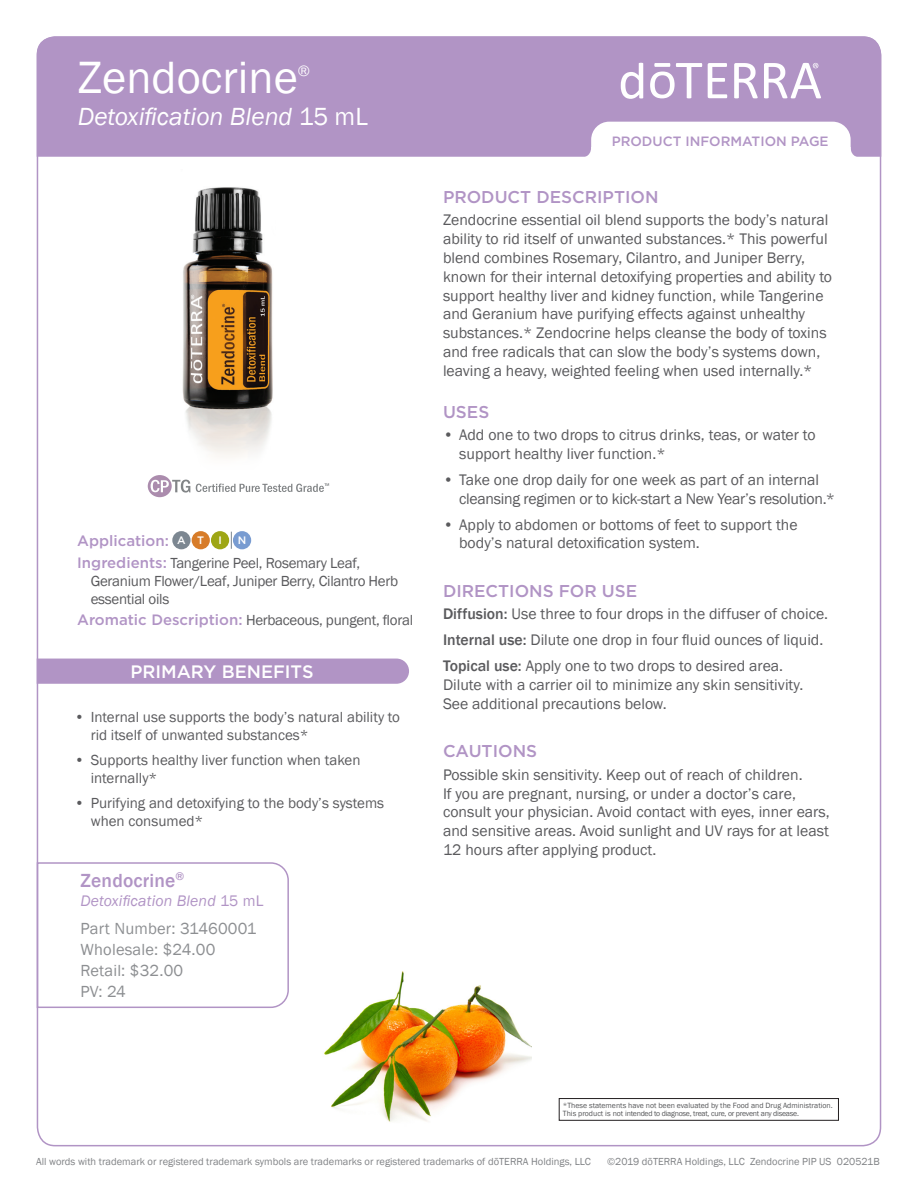
<style>
.page{position:relative;width:918px;height:1188px;background:#fff}
.page>*{position:absolute;margin:0;border:0;box-sizing:border-box;transform-origin:0 0}
.Main_H1{font:46.5px "Franklin Gothic";color:#fff}
.Main_H2{font:italic 25.5px "Franklin Gothic";color:#fff}
.Tag_H1{font:500 19.5px "Franklin Gothic";letter-spacing:.01em;color:#b194c5}
.t1{font:500 18px "Gotham";color:#fff}
.Purple_Headers{font:500 17.1px "Gotham";color:#b194c5}
.Tag_details{font:16.5px "Franklin Gothic";letter-spacing:.01em;color:#8d8f92}
.Body{font:15.75px/18.9px "Franklin Gothic";color:#5a5a5d}
.Directions_Bold_Attr{font:15.75px/18.9px "Franklin Gothic";color:#5a5a5d}
.Body-2{font:15.75px/18.9px "Franklin Gothic";letter-spacing:-.02em;color:#5a5a5d}
.Tag_H2{font:italic 15.75px "Franklin Gothic";letter-spacing:.01em;color:#b194c5}
.Main_H1-2{font:15.75px "Franklin Gothic";color:#fff}
.Oil_Attribute_Panel{font:15px/18px "Franklin Gothic";color:#5a5a5d}
.Oil_Attribute_Panel-2{font:15px/18px "Franklin Gothic";letter-spacing:-.02em;color:#5a5a5d}
.Oil_Attribute_Panel-3{font:500 15px "Gotham";color:#b194c5}
.t2{font:500 13.5px "Gotham";color:#b194c5}
.Table_names{font:500 10.8px "Gotham";color:#fff}
.t3{font:10.5px "Franklin Gothic";color:#808285}
.t4{font:7.8px/8.6px "Franklin Gothic";color:#57585a}
.s1{font-style:normal}
.s2{font-family:"Gotham";font-weight:500;color:#b194c5}
.s3{font-weight:500}
</style>
<div class="page">
<div style="left:37px;top:36px;width:844px;height:121px;background:#b194c5"></div>
<svg style="left:734px;top:63px;width:24px;height:35px"></svg>
<svg style="left:708px;top:63px;width:19px;height:35px"></svg>
<svg style="left:650px;top:63px;width:52px;height:35px"></svg>
<svg style="left:621px;top:63px;width:22px;height:36px"></svg>
<svg style="left:764px;top:63px;width:57px;height:35px"></svg>
<svg style="left:581px;top:122px;width:280px;height:35px"></svg>
<div style="left:559px;top:1098px;width:280px;height:22px;border:1px solid #231f20"></div>
<img style="left:182px;top:187px;width:91px;height:270px">
<svg style="left:231px;top:532px;width:1px;height:17px"></svg>
<div style="left:172px;top:531px;width:19px;height:18px;background:#7c8791;border-radius:50%"></div>
<div style="left:192px;top:531px;width:18px;height:18px;background:#d77c29;border-radius:50%"></div>
<div style="left:211px;top:531px;width:18px;height:18px;background:#9ea615;border-radius:50%"></div>
<div style="left:233px;top:531px;width:18px;height:18px;background:#799cd1;border-radius:50%"></div>
<div style="left:37px;top:659px;width:372px;height:25px;background:#b194c5"></div>
<svg style="left:36px;top:862px;width:253px;height:147px"></svg>
<img style="left:324px;top:971px;width:207px;height:151px">
<svg style="left:148px;top:475px;width:42px;height:22px"></svg>
<svg style="left:196px;top:483px;width:133px;height:9px"></svg>
<p class="Main_H1" style="left:78px;top:49px;width:221px">Zendocrine</p>
<p class="Main_H1-2" style="left:298px;top:61px;width:14px">®</p>
<p class="Main_H2" style="left:78px;top:101px;width:291px">Detoxification Blend <span class="s1">15 mL</span></p>
<p class="Oil_Attribute_Panel-3" style="left:77px;top:531px;width:93px">Application:</p>
<p class="Table_names" style="left:177px;top:533px;width:10px">A</p>
<p class="Table_names" style="left:197px;top:533px;width:8px">T</p>
<p class="Table_names" style="left:218px;top:533px;width:5px">I</p>
<p class="Table_names" style="left:238px;top:533px;width:10px">N</p>
<p class="Oil_Attribute_Panel-2" style="left:91px;top:554px;width:309px;text-indent:-14px"><span class="s2">Ingredients:</span> Tangerine Peel, Rosemary Leaf,<br>Geranium Flower/Leaf, Juniper Berry, Cilantro Herb essential oils</p>
<p class="Oil_Attribute_Panel-2" style="left:77px;top:611px;width:337px"><span class="s2">Aromatic Description:</span> Herbaceous, pungent, floral</p>
<p class="t1" style="left:130px;top:660px;width:185px">PRIMARY BENEFITS</p>
<p class="Oil_Attribute_Panel" style="left:91px;top:708px;width:311px;text-indent:-16px">• Internal use supports the body’s natural ability to rid itself of unwanted substances*</p>
<p class="Oil_Attribute_Panel" style="left:91px;top:751px;width:271px;text-indent:-16px">• Supports healthy liver function when taken internally*</p>
<p class="Oil_Attribute_Panel" style="left:91px;top:794px;width:295px;text-indent:-16px">• Purifying and detoxifying to the body’s systems when consumed*</p>
<p class="Tag_H1" style="left:81px;top:868px;width:105px">Zendocrine<sup>®</sup></p>
<p class="Tag_H2" style="left:81px;top:891px;width:184px">Detoxification Blend <span class="s1">15 mL</span></p>
<p class="Tag_details" style="left:81px;top:918px;width:178px">Part Number: 31460001</p>
<p class="Tag_details" style="left:81px;top:939px;width:136px">Wholesale: $24.00</p>
<p class="Tag_details" style="left:81px;top:960px;width:104px">Retail: $32.00</p>
<p class="Tag_details" style="left:81px;top:981px;width:47px">PV: 24</p>
<p class="t2" style="left:612px;top:132px;width:218px">PRODUCT INFORMATION PAGE</p>
<p class="Purple_Headers" style="left:443px;top:185px;width:217px">PRODUCT DESCRIPTION</p>
<p class="Body" style="left:443px;top:211px;width:391px">Zendocrine essential oil blend supports the body’s natural ability to rid itself of unwanted substances.* This powerful blend combines Rosemary, Cilantro, and Juniper Berry, known for their internal detoxifying properties and ability to support healthy liver and kidney function, while Tangerine and Geranium have purifying effects against unhealthy substances.* Zendocrine helps cleanse the body of toxins and free radicals that can slow the body’s systems down, leaving a heavy, weighted feeling when used internally.*</p>
<p class="Purple_Headers" style="left:443px;top:401px;width:48px">USES</p>
<p class="Body" style="left:459px;top:426px;width:358px;text-indent:-16px">• Add one to two drops to citrus drinks, teas, or water to support healthy liver function.*</p>
<p class="Body-2" style="left:459px;top:471px;width:377px;text-indent:-16px">• Take one drop daily for one week as part of an internal cleansing regimen or to kick-start a New Year’s resolution.*</p>
<p class="Body" style="left:459px;top:515px;width:340px;text-indent:-16px">• Apply to abdomen or bottoms of feet to support the body’s natural detoxification system.</p>
<p class="Purple_Headers" style="left:443px;top:580px;width:196px">DIRECTIONS FOR USE</p>
<p class="Directions_Bold_Attr" style="left:443px;top:605px;width:387px"><span class="s3">Diffusion:</span> Use three to four drops in the diffuser of choice.</p>
<p class="Directions_Bold_Attr" style="left:443px;top:631px;width:382px"><span class="s3">Internal use:</span> Dilute one drop in four fluid ounces of liquid.</p>
<p class="Directions_Bold_Attr" style="left:443px;top:656px;width:362px"><span class="s3">Topical use:</span> Apply one to two drops to desired area.<br>Dilute with a carrier oil to minimize any skin sensitivity.<br>See additional precautions below.</p>
<p class="Purple_Headers" style="left:443px;top:740px;width:96px">CAUTIONS</p>
<p class="Body" style="left:443px;top:765px;width:388px">Possible skin sensitivity. Keep out of reach of children.<br>If you are pregnant, nursing, or under a doctor’s care, consult your physician. Avoid contact with eyes, inner ears, and sensitive areas. Avoid sunlight and UV rays for at least 12 hours after applying product.</p>
<p class="t4" style="left:563px;top:1101px;width:271px">*These statements have not been evaluated by the Food and Drug Administration.<br>This product is not intended to diagnose, treat, cure, or prevent any disease.</p>
<p class="t3" style="left:36px;top:1155px;width:556px">All words with trademark or registered trademark symbols are trademarks or registered trademarks of dōTERRA Holdings, LLC</p>
<p class="t3" style="left:607px;top:1155px;width:274px">©2019 dōTERRA Holdings, LLC Zendocrine PIP US 020521B</p>
</div>
